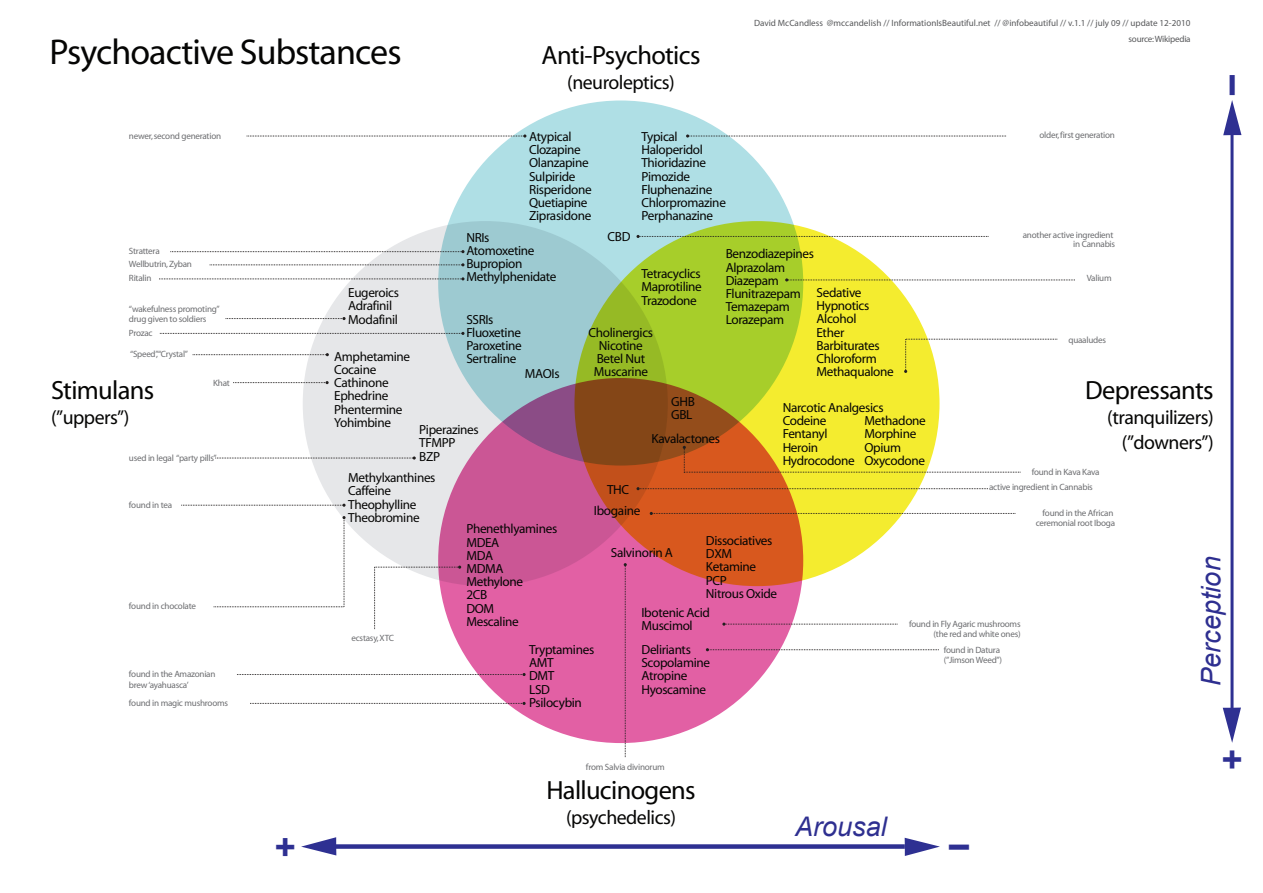
<style>
.page{position:relative;width:1263px;height:893px;background:#fff}
.page>*{position:absolute;margin:0;border:0;box-sizing:border-box;transform-origin:0 0}
.t1{font:36px "Myriad";letter-spacing:-.025em;color:#050504}
.t2{font:700 36px "Arial";color:#2e3092}
.t3{font:italic 27px "Arial";color:#2e2f90}
.t4{font:26.4px "Myriad";letter-spacing:-.025em;color:#050504}
.t5{font:19.8px/24.8px "Myriad";letter-spacing:-.025em;color:#050504;text-align:right}
.t6{font:13.2px/13.2px "Myriad";letter-spacing:-.025em;color:#050504}
.t7{font:9.15px/9.9px "Myriad";letter-spacing:-.025em;color:#6c6d70}
.t8{font:9.15px "Myriad";color:#57585a}
.t9{font:9.15px "Myriad";letter-spacing:-.025em;color:#57585a}
</style>
<div class="page">
<div style="left:303px;top:221px;width:365px;height:365px;background:#e6e7e9;border-radius:50%"></div>
<div style="left:574px;top:221px;width:365px;height:365px;background:#f4ec2f;border-radius:50%"></div>
<svg style="left:438px;top:101px;width:365px;height:365px;background:#a6d2a0"></svg>
<svg style="left:438px;top:378px;width:365px;height:365px;background:#ce5977"></svg>
<svg style="left:226px;top:317px;width:120px;height:3px"></svg>
<svg style="left:181px;top:504px;width:165px;height:3px"></svg>
<svg style="left:215px;top:456px;width:201px;height:4px"></svg>
<svg style="left:214px;top:516px;width:132px;height:91px"></svg>
<svg style="left:374px;top:566px;width:87px;height:63px"></svg>
<svg style="left:706px;top:648px;width:233px;height:3px"></svg>
<svg style="left:722px;top:623px;width:175px;height:3px"></svg>
<svg style="left:624px;top:563px;width:3px;height:194px"></svg>
<svg style="left:650px;top:512px;width:365px;height:3px"></svg>
<svg style="left:636px;top:487px;width:352px;height:3px"></svg>
<svg style="left:683px;top:446px;width:337px;height:27px"></svg>
<svg style="left:686px;top:134px;width:320px;height:4px"></svg>
<svg style="left:247px;top:134px;width:279px;height:4px"></svg>
<svg style="left:904px;top:339px;width:153px;height:34px"></svg>
<svg style="left:160px;top:332px;width:304px;height:3px"></svg>
<svg style="left:170px;top:250px;width:294px;height:3px"></svg>
<svg style="left:210px;top:263px;width:254px;height:3px"></svg>
<svg style="left:159px;top:277px;width:305px;height:3px"></svg>
<svg style="left:636px;top:235px;width:352px;height:3px"></svg>
<svg style="left:785px;top:278px;width:290px;height:3px"></svg>
<svg style="left:250px;top:702px;width:276px;height:3px"></svg>
<svg style="left:237px;top:673px;width:289px;height:3px"></svg>
<svg style="left:193px;top:353px;width:136px;height:3px"></svg>
<svg style="left:233px;top:381px;width:96px;height:3px"></svg>
<div style="left:336px;top:844px;width:569px;height:5px;background:#2e3092"></div>
<svg style="left:301px;top:837px;width:35px;height:18px"></svg>
<svg style="left:905px;top:838px;width:35px;height:18px"></svg>
<hr style="left:1230px;top:133px;width:3px;height:575px;background:#2e3092">
<svg style="left:1223px;top:708px;width:18px;height:35px"></svg>
<svg style="left:1223px;top:100px;width:18px;height:35px"></svg>
<h1 class="t1" style="left:50px;top:34px;width:354px">Psychoactive Substances</h1>
<h3 class="t4" style="left:542px;top:42px;width:160px">Anti-Psychotics</h3>
<h3 class="t5" style="left:567px;top:71px;width:109px">(neuroleptics)</h3>
<p class="t8" style="left:754px;top:19px;width:438px">David McCandless @mccandelish // InformationIsBeautiful.net // @infobeautiful // v.1.1 // july 09 // update 12-2010</p>
<p class="t9" style="left:1128px;top:34px;width:64px">source:Wikipedia</p>
<p class="t7" style="left:129px;top:131px;width:94px">newer, second generation</p>
<p class="t7" style="left:1039px;top:131px;width:77px">older, first generation</p>
<p class="t6" style="left:529px;top:131px;width:64px">Atypical<br>Clozapine<br>Olanzapine<br>Sulpiride<br>Risperidone<br>Quetiapine<br>Ziprasidone</p>
<p class="t6" style="left:641px;top:131px;width:86px">Typical<br>Haloperidol<br>Thioridazine<br>Pimozide<br>Fluphenazine<br>Chlorpromazine<br>Perphanazine</p>
<h1 class="t2" style="left:1206px;top:95px;width:22px;rotate:-90deg">–</h1>
<p class="t7" style="left:129px;top:245px;width:65px;line-height:13.6px">Strattera<br>Wellbutrin, Zyban<br>Ritalin</p>
<p class="t7" style="left:129px;top:304px;width:92px">“wakefulness promoting” drug given to soldiers</p>
<p class="t7" style="left:129px;top:328px;width:25px">Prozac</p>
<p class="t7" style="left:130px;top:350px;width:59px">“Speed”,“Crystal”</p>
<h3 class="t4" style="left:51px;top:377px;width:105px">Stimulans</h3>
<h3 class="t5" style="left:51px;top:406px;width:80px">(”uppers”)</h3>
<p class="t7" style="left:213px;top:378px;width:18px">Khat</p>
<p class="t7" style="left:129px;top:453px;width:89px">used in legal “party pills”</p>
<p class="t7" style="left:129px;top:500px;width:45px">found in tea</p>
<p class="t7" style="left:129px;top:602px;width:69px">found in chocolate</p>
<p class="t7" style="left:129px;top:669px;width:88px;line-height:10.9px">found in the Amazonian brew ‘ayahuasca’</p>
<p class="t7" style="left:129px;top:698px;width:101px">found in magic mushrooms</p>
<p class="t7" style="left:1023px;top:232px;width:94px;line-height:8.2px;text-align:right">another active ingredient in Cannabis</p>
<p class="t7" style="left:1087px;top:273px;width:26px">Valium</p>
<p class="t6" style="left:607px;top:231px;width:24px">CBD</p>
<p class="t6" style="left:466px;top:231px;width:92px">NRIs<br>Atomoxetine<br>Bupropion<br>Methylphenidate</p>
<p class="t6" style="left:466px;top:313px;width:57px">SSRIs<br>Fluoxetine<br>Paroxetine<br>Sertraline</p>
<p class="t6" style="left:525px;top:368px;width:36px">MAOIs</p>
<p class="t6" style="left:726px;top:248px;width:90px">Benzodiazepines<br>Alprazolam<br>Diazepam<br>Flunitrazepam<br>Temazepam<br>Lorazepam</p>
<p class="t6" style="left:641px;top:268px;width:62px;text-align:justify">Tetracyclics Maprotiline Trazodone</p>
<p class="t6" style="left:589px;top:326px;width:66px;text-align:center">Cholinergics<br>Nicotine<br>Betel Nut<br>Muscarine</p>
<p class="t6" style="left:671px;top:396px;width:25px">GHB<br>GBL</p>
<p class="t6" style="left:651px;top:432px;width:70px">Kavalactones</p>
<p class="t6" style="left:816px;top:287px;width:79px">Sedative<br>Hypnotics<br>Alcohol<br>Ether<br>Barbiturates<br>Chloroform<br>Methaqualone</p>
<p class="t6" style="left:348px;top:287px;width:52px">Eugeroics<br>Adrafinil<br>Modafinil</p>
<p class="t7" style="left:1068px;top:336px;width:39px">quaaludes</p>
<p class="t6" style="left:334px;top:350px;width:78px">Amphetamine<br>Cocaine<br>Cathinone<br>Ephedrine<br>Phentermine<br>Yohimbine</p>
<h3 class="t4" style="left:1085px;top:377px;width:130px">Depressants</h3>
<h3 class="t5" style="left:1107px;top:406px;width:108px">(tranquilizers) (”downers”)</h3>
<p class="t6" style="left:783px;top:401px;width:102px">Narcotic Analgesics<br>Codeine<br>Fentanyl<br>Heroin<br>Hydrocodone</p>
<p class="t6" style="left:864px;top:415px;width:63px">Methadone<br>Morphine<br>Opium<br>Oxycodone</p>
<p class="t6" style="left:419px;top:424px;width:61px">Piperazines<br>TFMPP<br>BZP</p>
<p class="t7" style="left:1032px;top:467px;width:69px">found in Kava Kava</p>
<p class="t6" style="left:348px;top:472px;width:89px">Methylxanthines<br>Caffeine<br>Theophylline<br>Theobromine</p>
<p class="t7" style="left:989px;top:482px;width:105px">active ingredient in Cannabis</p>
<p class="t6" style="left:607px;top:483px;width:24px">THC</p>
<p class="t6" style="left:594px;top:505px;width:48px">Ibogaine</p>
<p class="t7" style="left:1036px;top:508px;width:81px;text-align:center">found in the African ceremonial root Iboga</p>
<p class="t6" style="left:466px;top:523px;width:92px">Phenethlyamines<br>MDEA<br>MDA<br>MDMA<br>Methylone<br>2CB<br>DOM<br>Mescaline</p>
<p class="t6" style="left:529px;top:643px;width:67px">Tryptamines<br>AMT<br>DMT<br>LSD<br>Psilocybin</p>
<p class="t6" style="left:706px;top:534px;width:73px">Dissociatives<br>DXM<br>Ketamine<br>PCP<br>Nitrous Oxide</p>
<p class="t6" style="left:611px;top:547px;width:64px">Salvinorin A</p>
<h2 class="t3" style="left:1193px;top:685px;width:131px;rotate:-90deg">Perception</h2>
<p class="t6" style="left:641px;top:606px;width:70px">Ibotenic Acid<br>Muscimol</p>
<p class="t7" style="left:909px;top:619px;width:113px;text-align:right">found in Fly Agaric mushrooms (the red and white ones)</p>
<p class="t7" style="left:351px;top:633px;width:44px">ecstasy, XTC</p>
<p class="t6" style="left:641px;top:643px;width:70px">Deliriants<br>Scopolamine<br>Atropine<br>Hyoscamine</p>
<p class="t7" style="left:944px;top:645px;width:60px">found in Datura (”Jimson Weed”)</p>
<p class="t7" style="left:586px;top:762px;width:80px">from Salvia divinorum</p>
<h3 class="t4" style="left:546px;top:777px;width:151px">Hallucinogens</h3>
<h3 class="t5" style="left:566px;top:805px;width:111px">(psychedelics)</h3>
<h2 class="t3" style="left:795px;top:809px;width:93px">Arousal</h2>
<h1 class="t2" style="left:275px;top:823px;width:23px">+</h1>
<h1 class="t2" style="left:949px;top:820px;width:22px">–</h1>
<h1 class="t2" style="left:1209px;top:770px;width:23px;rotate:-90deg">+</h1>
</div>
